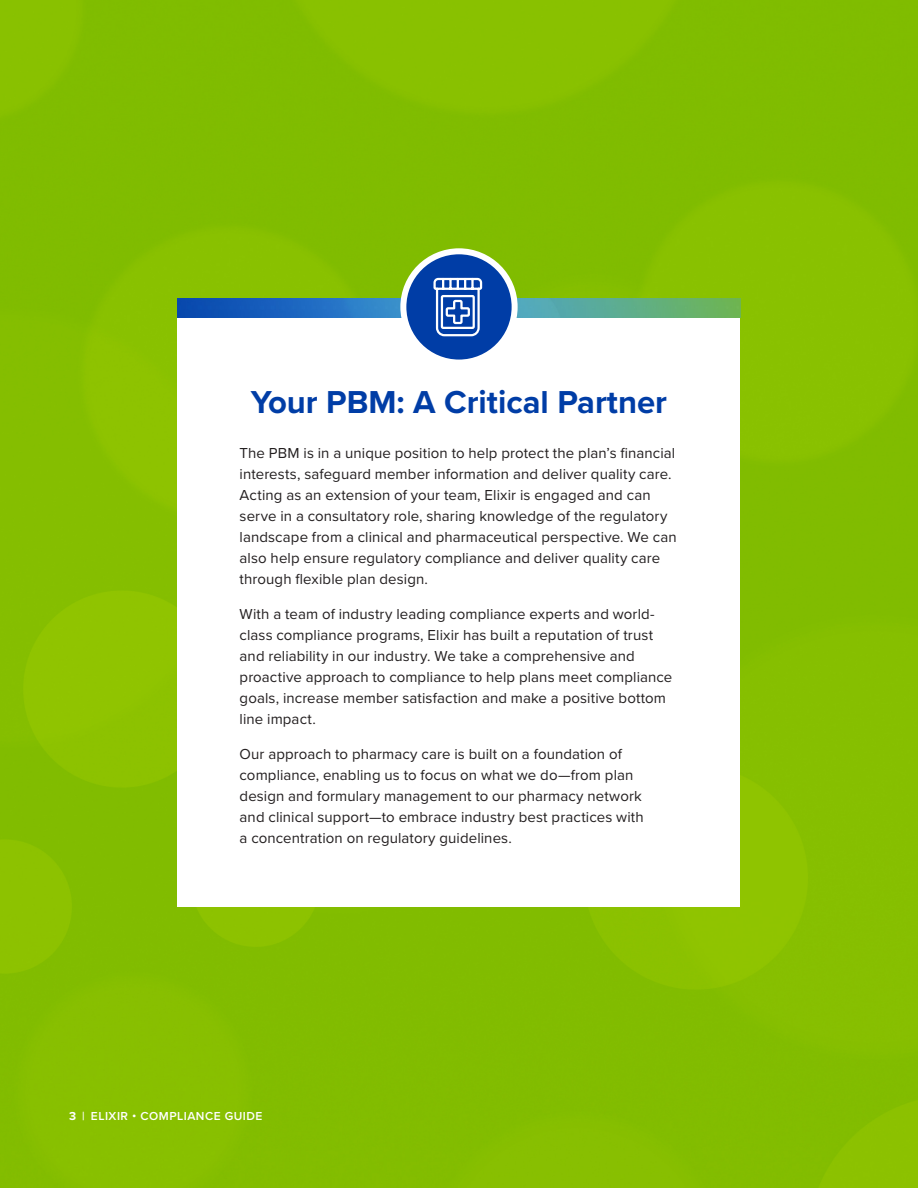
<style>
.page{position:relative;width:918px;height:1188px;background:#fff}
.page>*{position:absolute;margin:0;border:0;box-sizing:border-box;transform-origin:0 0}
.A_TOC_Sub_NEW{font:700 32.85px "Proxima Nova";color:#003da6}
.CM_-_Body{font:15px/21px "Proxima Nova";letter-spacing:.005em;color:#231f20}
.t1{font:600 12px "Proxima Nova";letter-spacing:.04em;color:#fff}
.s1{font-weight:700}
</style>
<div class="page">
<img style="left:0;top:0;width:918px;height:1188px">
<div style="left:178px;top:300px;width:562px;height:606px;background:#fff"></div>
<img style="left:178px;top:298px;width:562px;height:19px">
<div style="left:403px;top:251px;width:112px;height:112px;background:#003da6;border-radius:50%"></div>
<div style="left:400px;top:248px;width:118px;height:118px;border:6px solid #fff;border-radius:50%"></div>
<svg style="left:433px;top:277px;width:50px;height:60px"></svg>
<p class="A_TOC_Sub_NEW" style="left:251px;top:378px;width:418px">Your PBM: A Critical Partner</p>
<p class="CM_-_Body" style="left:240px;top:442px;width:439px">The PBM is in a unique position to help protect the plan’s financial interests, safeguard member information and deliver quality care.<br>Acting as an extension of your team, Elixir is engaged and can serve in a consultatory role, sharing knowledge of the regulatory landscape from a clinical and pharmaceutical perspective. We can also help ensure regulatory compliance and deliver quality care through flexible plan design.</p>
<p class="CM_-_Body" style="left:240px;top:603px;width:434px">With a team of industry leading compliance experts and world&shy;class compliance programs, Elixir has built a reputation of trust and reliability in our industry. We take a comprehensive and proactive approach to compliance to help plans meet compliance goals, increase member satisfaction and make a positive bottom line impact.</p>
<p class="CM_-_Body" style="left:240px;top:743px;width:406px">Our approach to pharmacy care is built on a foundation of compliance, enabling us to focus on what we do—from plan design and formulary management to our pharmacy network and clinical support—to embrace industry best practices with a concentration on regulatory guidelines.</p>
<p class="t1" style="left:69px;top:1107px;width:195px"><span class="s1">3</span> | ELIXIR • COMPLIANCE GUIDE</p>
</div>
